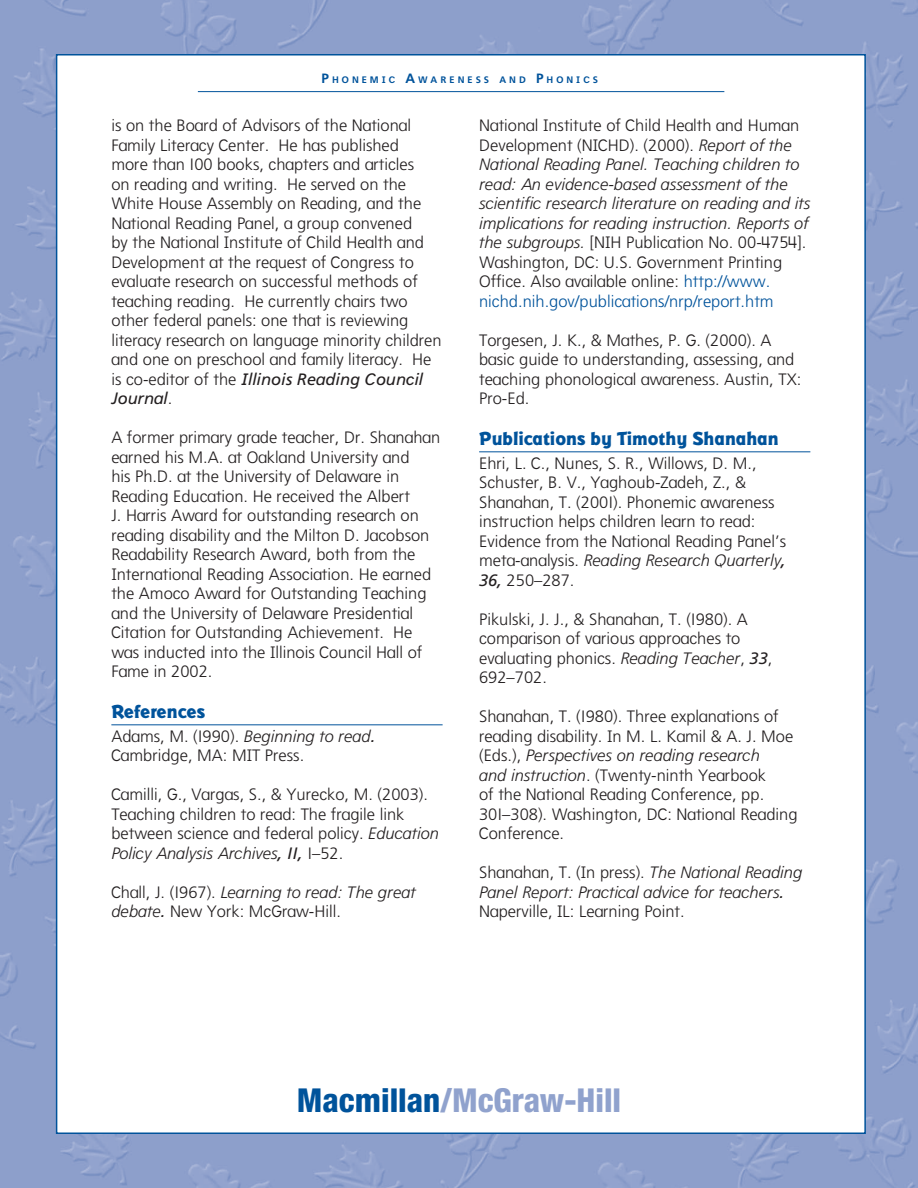
<style>
.page{position:relative;width:918px;height:1188px;background:#fff}
.page>*{position:absolute;margin:0;border:0;box-sizing:border-box;transform-origin:0 0}
.t1{font:800 condensed 33px "Helvetica Neue";color:#90a2cd}
.t2{font:800 19.5px "Badger";color:#00539b}
.t3{font:300 16.5px/19.5px "MGH Frutiger";color:#231f20}
.t4{font:italic 300 16.5px/19.5px "MGH Frutiger";color:#231f20}
.t5{font:700 9.45px "MGH Frutiger";letter-spacing:.32em;color:#00539b}
.s1{font-size:13.5px}
.s2{font-weight:400;font-style:italic}
.s3{font-style:italic}
.s4{font-style:normal}
.s5{font-style:normal;color:#00539b}
.s6{font-weight:400}
.s7{color:#00539b}
</style>
<div class="page">
<img style="left:0;top:0;width:918px;height:1188px">
<div style="left:57px;top:55px;width:808px;height:1078px;background:#fff"></div>
<hr style="left:111px;top:725px;width:332px;height:1px;background:#00539b">
<hr style="left:479px;top:452px;width:331px;height:1px;background:#00539b">
<hr style="left:198px;top:91px;width:526px;height:1px;background:#00539b">
<p class="t5" style="left:322px;top:76px;width:278px"><span class="s1">P</span>HONEMIC <span class="s1">A</span>WARENESS AND <span class="s1">P</span>HONICS</p>
<p class="t3" style="left:111px;top:117px;width:332px">is on the Board of Advisors of the National Family Literacy Center. He has published<br>more than 100 books, chapters and articles<br>on reading and writing. He served on the White House Assembly on Reading, and the National Reading Panel, a group convened<br>by the National Institute of Child Health and Development at the request of Congress to evaluate research on successful methods of teaching reading. He currently chairs two other federal panels: one that is reviewing literacy research on language minority children and one on preschool and family literacy. He is co-editor of the <span class="s2">Illinois Reading Council Journal</span>.</p>
<p class="t3" style="left:111px;top:429px;width:330px">A former primary grade teacher, Dr. Shanahan earned his M.A. at Oakland University and<br>his Ph.D. at the University of Delaware in Reading Education. He received the Albert<br>J. Harris Award for outstanding research on reading disability and the Milton D. Jacobson Readability Research Award, both from the International Reading Association. He earned the Amoco Award for Outstanding Teaching and the University of Delaware Presidential Citation for Outstanding Achievement. He was inducted into the Illinois Council Hall of Fame in 2002.</p>
<p class="t2" style="left:111px;top:705px;width:95px">References</p>
<p class="t3" style="left:111px;top:727px;width:265px">Adams, M. (1990). <span class="s3">Beginning to read</span><span class="s2">.<br></span>Cambridge, MA: MIT Press.</p>
<p class="t3" style="left:111px;top:786px;width:329px">Camilli, G., Vargas, S., &amp; Yurecko, M. (2003).<br>Teaching children to read: The fragile link between science and federal policy. <span class="s3">Education Policy Analysis Archives</span><span class="s2">, 11,</span> 1–52.</p>
<p class="t3" style="left:111px;top:883px;width:306px">Chall, J. (1967). <span class="s3">Learning to read: The great debate</span><span class="s2">.</span> New York: McGraw-Hill.</p>
<p class="t4" style="left:479px;top:117px;width:333px"><span class="s4">National Institute of Child Health and Human Development (NICHD). (2000).</span> Report of the National Reading Panel. Teaching children to read: An evidence-based assessment of the scientific research literature on reading and its implications for reading instruction. Reports of the subgroups. <span class="s4">[NIH Publication No. 00-4754].<br>Washington, DC: U.S. Government Printing Office. Also available online:</span> <span class="s5">http://www. nichd.nih.gov/publications/nrp/report.htm</span></p>
<p class="t3" style="left:479px;top:331px;width:324px">Torgesen, J. K., &amp; Mathes, P. G. (2000). A basic guide to understanding, assessing, and teaching phonological awareness. Austin, TX:<br>Pro-Ed.</p>
<p class="t2" style="left:479px;top:432px;width:301px">Publications by Timothy Shanahan</p>
<p class="t3" style="left:479px;top:454px;width:308px">Ehri, L. C., Nunes, S. R., Willows, D. M., Schuster, B. V., Yaghoub-Zadeh, Z., &amp; Shanahan, T. (2001). Phonemic awareness instruction helps children learn to read:<br>Evidence from the National Reading Panel’s meta-analysis. <span class="s3">Reading Research Quarterly</span><span class="s2">, 36,</span> 250–287.</p>
<p class="t3" style="left:479px;top:610px;width:295px">Pikulski, J. J., &amp; Shanahan, T. (1980). A comparison of various approaches to evaluating phonics. <span class="s3">Read ing Teacher</span>, <span class="s2">33</span>,<br>692–702.</p>
<p class="t3" style="left:479px;top:708px;width:320px">Shanahan, T. (1980). Three explanations of reading disability. In M. L. Kamil &amp; A. J. Moe (Eds.), <span class="s3">Per spectives on reading research<br>and instruc tion</span>. (Twenty-ninth Year book<br>of the National Read ing Conference, pp.<br>301–308). Washington, DC: National Reading Conference.</p>
<p class="t4" style="left:479px;top:864px;width:325px"><span class="s4">Shanahan, T. (In press).</span> The National Reading<br>Panel Report: Practical advice for teachers<span class="s6">.<br></span><span class="s4">Naperville, IL: Learning Point.</span></p>
<h1 class="t1" style="left:297px;top:1089px;width:326px"><span class="s7">Macmillan</span>/McGraw-Hill</h1>
</div>
